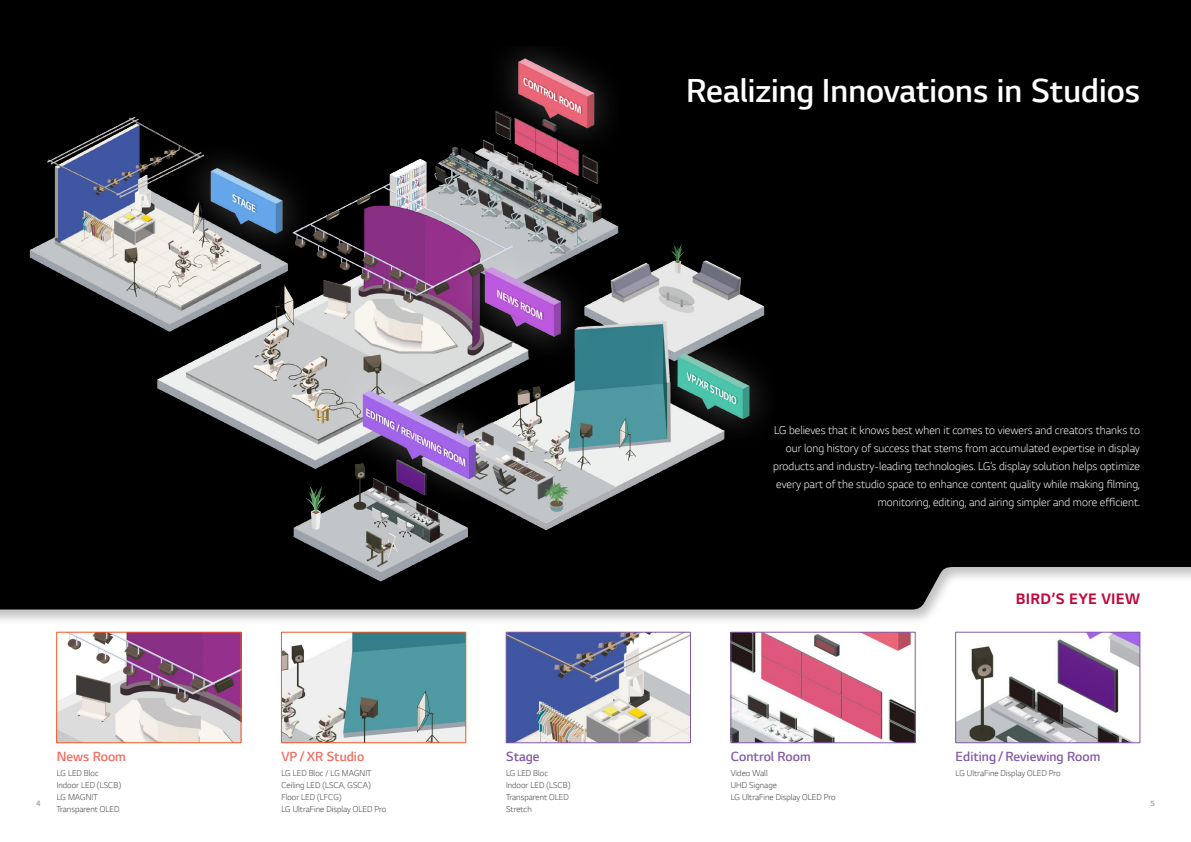
<style>
.page{position:relative;width:1191px;height:842px;background:#fff}
.page>*{position:absolute;margin:0;border:0;box-sizing:border-box;transform-origin:0 0}
.t1{font:300 35px "LG Smart";color:#fff}
.t2{font:700 16px "LG Smart";letter-spacing:.02em;color:#c00a3e}
.t3{font:300 14px "LG Smart";color:#845aa5}
.t4{font:300 14px "LG Smart";color:#f26c61}
.t5{font:300 12px/18px "LG Smart";color:#fff;text-align:right}
.t6{font:300 9px/12px "LG Smart";color:#404042}
.t7{font:700 8px "LG Smart";color:#a7a9ac}
</style>
<div class="page">
<div style="left:0;top:0;width:1191px;height:626px;background:#000;opacity:.25"></div>
<div style="left:0;top:0;width:1191px;height:609px;background:#000"></div>
<img style="left:12px;top:46px;width:764px;height:552px">
<img style="left:508px;top:634px;width:180px;height:107px">
<div style="left:506px;top:632px;width:184px;height:111px;border:1px solid #845aa5"></div>
<img style="left:59px;top:634px;width:180px;height:107px">
<div style="left:57px;top:632px;width:184px;height:111px;border:1px solid #f15822"></div>
<img style="left:283px;top:634px;width:181px;height:107px">
<div style="left:281px;top:632px;width:185px;height:111px;border:1px solid #f15822"></div>
<img style="left:733px;top:634px;width:180px;height:107px">
<div style="left:731px;top:632px;width:184px;height:111px;border:1px solid #845aa5"></div>
<img style="left:957px;top:634px;width:181px;height:107px">
<div style="left:955px;top:632px;width:185px;height:111px;border:1px solid #845aa5"></div>
<h1 class="t1" style="left:686px;top:67px;width:455px">Realizing Innovations in Studios</h1>
<p class="t5" style="left:773px;top:420px;width:368px">LG believes that it knows best when it comes to viewers and creators thanks to our long history of success that stems from accumulated expertise in display products and industry-leading technologies. LG’s display solution helps optimize every part of the studio space to enhance content quality while making filming, monitoring, editing, and airing simpler and more efficient.</p>
<p class="t4" style="left:57px;top:747px;width:71px">News Room</p>
<p class="t4" style="left:281px;top:747px;width:84px">VP / XR Studio</p>
<p class="t3" style="left:506px;top:747px;width:35px">Stage</p>
<h2 class="t2" style="left:1016px;top:588px;width:125px">BIRD’S EYE VIEW</h2>
<p class="t3" style="left:731px;top:747px;width:81px">Control Room</p>
<p class="t3" style="left:955px;top:747px;width:146px">Editing / Reviewing Room</p>
<p class="t6" style="left:57px;top:767px;width:66px">LG LED Bloc<br>Indoor LED (LSCB)<br>LG MAGNIT<br>Transparent OLED</p>
<p class="t6" style="left:281px;top:767px;width:106px">LG LED Bloc / LG MAGNIT<br>Ceiling LED (LSCA, GSCA)<br>Floor LED (LFCG)<br>LG UltraFine Display OLED Pro</p>
<p class="t6" style="left:506px;top:767px;width:66px">LG LED Bloc<br>Indoor LED (LSCB)<br>Transparent OLED<br>Stretch</p>
<p class="t6" style="left:731px;top:767px;width:106px">Video Wall<br>UHD Signage<br>LG UltraFine Display OLED Pro</p>
<p class="t6" style="left:955px;top:767px;width:106px">LG UltraFine Display OLED Pro</p>
<p class="t7" style="left:36px;top:798px;width:6px">4</p>
<p class="t7" style="left:1150px;top:798px;width:6px">5</p>
</div>
